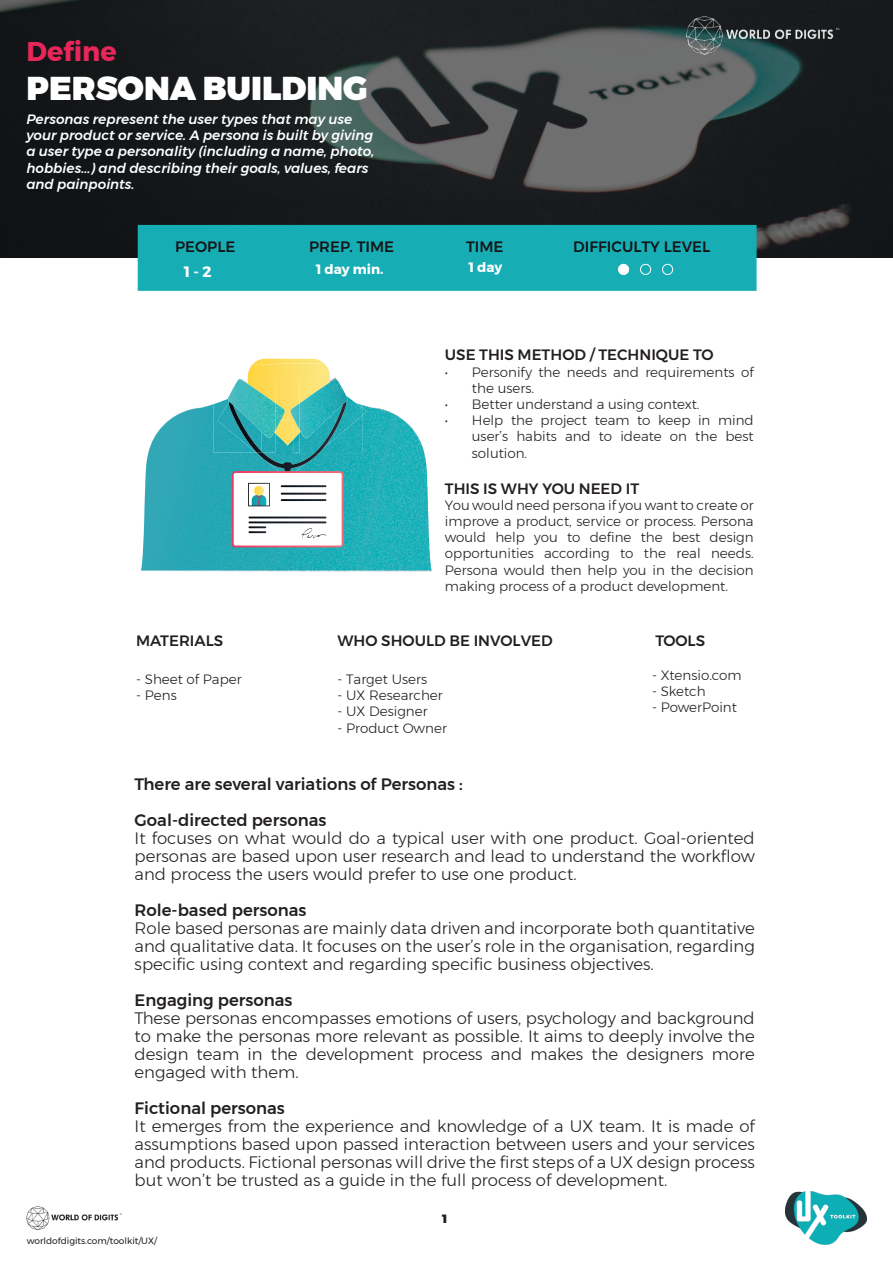
<style>
.page{position:relative;width:893px;height:1263px;background:#fff}
.page>*{position:absolute;margin:0;border:0;box-sizing:border-box;transform-origin:0 0}
.t1{font:900 33px "Montserrat";color:#fff}
.t2{font:700 27px "Montserrat";color:#e7265a}
.t3{font:300 16.5px/18px "Montserrat";color:#231f20;text-align:justify}
.t4{font:500 16.5px "Montserrat";color:#231f20}
.t5{font:500 15px "Montserrat";color:#231f20}
.t6{font:500 15px "Montserrat";color:#141516}
.t7{font:700 15px "Montserrat";color:#fff}
.t8{font:300 13.5px/16.2px "Montserrat";color:#231f20;text-align:justify}
.t9{font:italic 500 13.5px/16.2px "Montserrat";color:#fff}
.t10{font:700 13.5px "Montserrat";color:#fff}
.t11{font:900 12px "Montserrat";color:#231f20}
.t12{font:9px "Montserrat";color:#231f20}
</style>
<div class="page">
<img style="left:786px;top:1191px;width:80px;height:54px">
<img style="left:27px;top:1206px;width:95px;height:23px">
<img style="left:0;top:0;width:893px;height:257px">
<img style="left:686px;top:16px;width:154px;height:38px">
<svg style="left:254px;top:359px;width:70px;height:4px"></svg>
<img style="left:141px;top:570px;width:291px;height:2px">
<img style="left:141px;top:404px;width:291px;height:166px">
<img style="left:345px;top:408px;width:22px;height:71px">
<img style="left:248px;top:363px;width:76px;height:14px">
<img style="left:227px;top:377px;width:48px;height:22px">
<img style="left:213px;top:399px;width:15px;height:54px">
<img style="left:217px;top:401px;width:11px;height:52px">
<img style="left:263px;top:438px;width:12px;height:15px">
<img style="left:228px;top:438px;width:35px;height:15px">
<img style="left:228px;top:379px;width:47px;height:59px">
<img style="left:324px;top:363px;width:6px;height:14px">
<img style="left:300px;top:397px;width:63px;height:56px">
<svg style="left:232px;top:453px;width:113px;height:95px"></svg>
<img style="left:315px;top:438px;width:31px;height:15px">
<img style="left:300px;top:379px;width:48px;height:59px">
<img style="left:275px;top:364px;width:25px;height:69px">
<img style="left:275px;top:433px;width:25px;height:20px">
<img style="left:275px;top:420px;width:18px;height:26px">
<img style="left:275px;top:403px;width:10px;height:27px">
<img style="left:290px;top:403px;width:10px;height:26px">
<div style="left:138px;top:225px;width:619px;height:66px;background:#16adb5;border:2px solid #16adb5"></div>
<div style="left:618px;top:264px;width:11px;height:10px;background:#fff;border-radius:50%"></div>
<div style="left:618px;top:264px;width:11px;height:11px;border:1px solid #fff;border-radius:50%"></div>
<div style="left:640px;top:264px;width:11px;height:11px;border:1px solid #fff;border-radius:50%"></div>
<div style="left:662px;top:264px;width:11px;height:11px;border:1px solid #fff;border-radius:50%"></div>
<p class="t2" style="left:26px;top:30px;width:92px">Define</p>
<p class="t1" style="left:26px;top:61px;width:343px">PERSONA BUILDING</p>
<p class="t9" style="left:26px;top:111px;width:349px">Personas represent the user types that may use your product or service. A persona is built by giving a user type a personality (including a name, photo, hobbies...) and describing their goals, values, fears and painpoints.</p>
<p class="t6" style="left:175px;top:235px;width:62px">PEOPLE</p>
<p class="t6" style="left:309px;top:235px;width:87px">PREP. TIME</p>
<p class="t6" style="left:466px;top:235px;width:39px">TIME</p>
<p class="t6" style="left:573px;top:235px;width:138px">DIFFICULTY LEVEL</p>
<p class="t7" style="left:184px;top:259px;width:29px">1 - 2</p>
<p class="t10" style="left:316px;top:258px;width:69px">1 day min.</p>
<p class="t10" style="left:469px;top:256px;width:35px">1 day</p>
<p class="t5" style="left:136px;top:629px;width:89px">MATERIALS</p>
<p class="t8" style="left:136px;top:671px;width:107px">- Sheet of Paper</p>
<p class="t8" style="left:136px;top:687px;width:42px">- Pens</p>
<p class="t5" style="left:445px;top:343px;width:270px">USE THIS METHOD / TECHNIQUE TO</p>
<p class="t8" style="left:472px;top:363px;width:283px;text-indent:-27px">• Personify the needs and requirements of the users.</p>
<p class="t8" style="left:445px;top:396px;width:256px">• Better understand a using context.</p>
<p class="t8" style="left:472px;top:412px;width:283px;text-indent:-27px">• Help the project team to keep in mind user’s habits and to ideate on the best solution.</p>
<p class="t5" style="left:445px;top:476px;width:196px">THIS IS WHY YOU NEED IT</p>
<p class="t8" style="left:445px;top:497px;width:310px">You would need persona if you want to create or improve a product, service or process. Persona would help you to define the best design opportunities according to the real needs.<br>Persona would then help you in the decision making process of a product development.</p>
<p class="t5" style="left:337px;top:629px;width:217px">WHO SHOULD BE INVOLVED</p>
<p class="t8" style="left:337px;top:671px;width:91px">- Target Users</p>
<p class="t8" style="left:337px;top:687px;width:107px">- UX Researcher</p>
<p class="t8" style="left:337px;top:703px;width:92px">- UX Designer</p>
<p class="t8" style="left:337px;top:719px;width:111px">- Product Owner</p>
<p class="t5" style="left:655px;top:629px;width:51px">TOOLS</p>
<p class="t8" style="left:652px;top:667px;width:91px">- Xtensio.com</p>
<p class="t8" style="left:652px;top:683px;width:55px">- Sketch</p>
<p class="t8" style="left:652px;top:699px;width:86px">- PowerPoint</p>
<p class="t4" style="left:135px;top:771px;width:330px">There are several variations of Personas :</p>
<p class="t4" style="left:135px;top:807px;width:193px">Goal-directed personas</p>
<p class="t3" style="left:135px;top:828px;width:622px">It focuses on what would do a typical user with one product. Goal-oriented personas are based upon user research and lead to understand the workflow and process the users would prefer to use one product.</p>
<p class="t4" style="left:135px;top:897px;width:173px">Role-based personas</p>
<p class="t3" style="left:135px;top:918px;width:622px">Role based personas are mainly data driven and incorporate both quantitative and qualitative data. It focuses on the user’s role in the organisation, regarding specific using context and regarding specific business objectives.</p>
<p class="t4" style="left:135px;top:987px;width:159px">Engaging personas</p>
<p class="t3" style="left:135px;top:1008px;width:622px">These personas encompasses emotions of users, psychology and background to make the personas more relevant as possible. It aims to deeply involve the design team in the development process and makes the designers more engaged with them.</p>
<p class="t4" style="left:135px;top:1095px;width:152px">Fictional personas</p>
<p class="t3" style="left:135px;top:1116px;width:622px">It emerges from the experience and knowledge of a UX team. It is made of assumptions based upon passed interaction between users and your services and products. Fictional personas will drive the first steps of a UX design process but won’t be trusted as a guide in the full process of development.</p>
<p class="t12" style="left:27px;top:1234px;width:132px">worldofdigits.com/toolkit/UX/</p>
<p class="t11" style="left:442px;top:1209px;width:7px">1</p>
</div>
